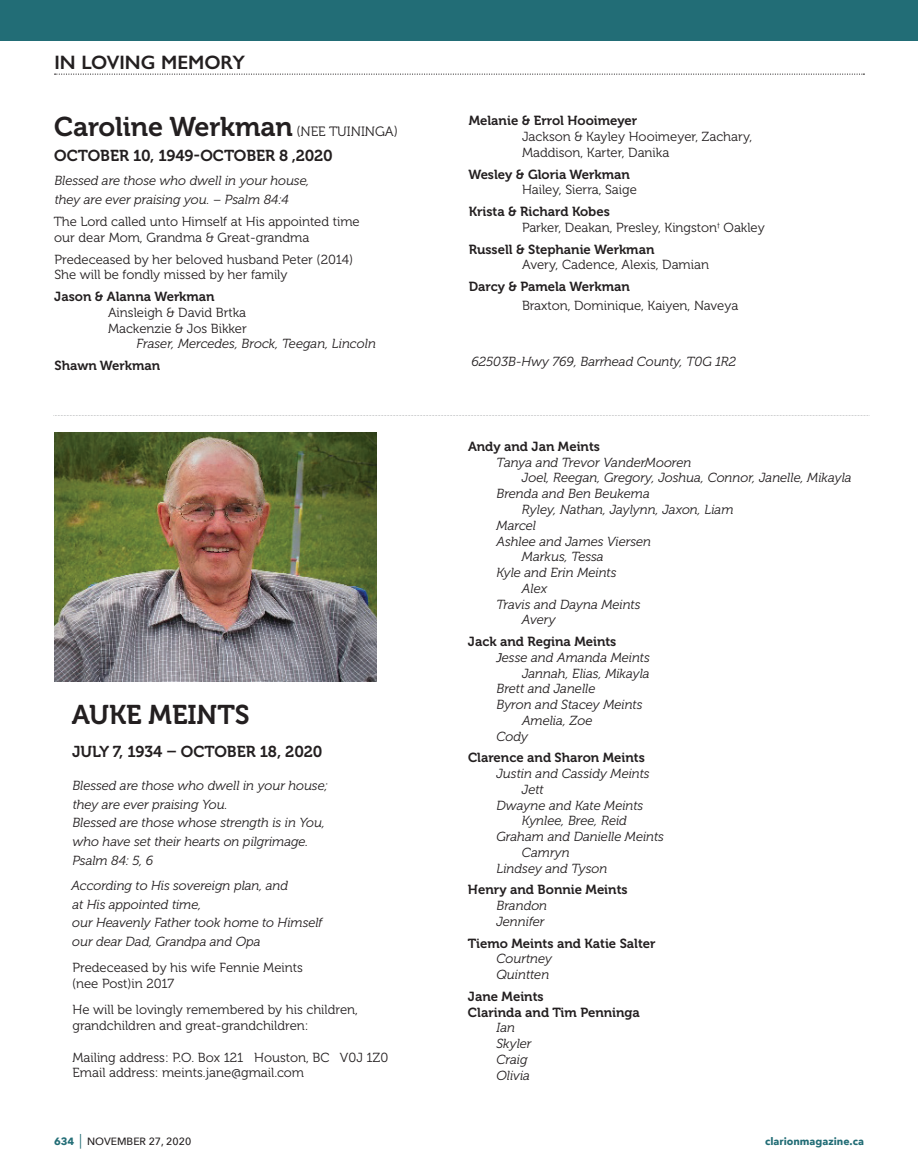
<style>
.page{position:relative;width:918px;height:1175px;background:#fff}
.page>*{position:absolute;margin:0;border:0;box-sizing:border-box;transform-origin:0 0}
.t1{font:27px "Museo 700";letter-spacing:-.005em;color:#231f20}
.t2{font:600 19.5px "Gill Sans Nova";color:#231f20}
.t3{font:15.75px "Museo 700";letter-spacing:-.005em;color:#231f20}
.t4{font:italic 13.2px/18.8px "Museo 300";letter-spacing:-.005em;color:#231f20}
.t5{font:13.2px/15.8px "Museo 300";color:#231f20}
.t6{font:13.2px/15.8px "Museo 700";color:#231f20}
.t7{font:500 10.5px "Avenir Next";color:#231f20}
.t8{font:700 10.5px "Avenir Next";color:#226d76}
.s1{font-family:"Museo 300";font-size:13.5px}
.s2{font-family:"Verdana";font-size:12px}
.s3{font-weight:700;color:#226d76}
.s4{font-size:14.7px;color:#226d76}
</style>
<div class="page">
<div style="left:0;top:0;width:918px;height:40px;background:#226d76"></div>
<svg style="left:55px;top:74px;width:809px;height:1px"></svg>
<img style="left:54px;top:432px;width:322px;height:249px">
<img style="left:53px;top:415px;width:816px;height:1px">
<h2 class="t2" style="left:55px;top:50px;width:192px">IN LOVING MEMORY</h2>
<h1 class="t1" style="left:54px;top:111px;width:345px">Caroline Werkman <span class="s1">(NEE TUININGA)</span></h1>
<p class="t3" style="left:54px;top:146px;width:280px">OCTOBER 10, 1949-OCTOBER 8 ,2020</p>
<p class="t4" style="left:54px;top:172px;width:257px">Blessed are those who dwell in your house, they are ever praising you. – Psalm 84:4</p>
<p class="t5" style="left:54px;top:214px;width:308px">The Lord called unto Himself at His appointed time our dear Mom, Grandma &amp; Great-grandma</p>
<p class="t5" style="left:54px;top:251px;width:300px">Predeceased by her beloved husband Peter (2014)<br>She will be fondly missed by her family</p>
<p class="t6" style="left:54px;top:289px;width:162px">Jason &amp; Alanna Werkman</p>
<p class="t5" style="left:108px;top:305px;width:140px">Ainsleigh &amp; David Brtka<br>Mackenzie &amp; Jos Bikker</p>
<p class="t4" style="left:137px;top:334px;width:241px">Fraser, Mercedes, Brock, Teegan, Lincoln</p>
<p class="t6" style="left:55px;top:358px;width:107px">Shawn Werkman</p>
<h1 class="t1" style="left:72px;top:700px;width:180px">AUKE MEINTS</h1>
<p class="t3" style="left:72px;top:742px;width:252px">JULY 7, 1934 – OCTOBER 18, 2020</p>
<p class="t4" style="left:72px;top:776px;width:257px">Blessed are those who dwell in your house; they are ever praising You.<br>Blessed are those whose strength is in You, who have set their hearts on pilgrimage.<br>Psalm 84: 5, 6</p>
<p class="t4" style="left:71px;top:876px;width:253px">According to His sovereign plan, and<br>at His appointed time,<br>our Heavenly Father took home to Himself our dear Dad, Grandpa and Opa</p>
<p class="t5" style="left:72px;top:960px;width:232px">Predeceased by his wife Fennie Meints (nee Post)in 2017</p>
<p class="t5" style="left:72px;top:1002px;width:287px">He will be lovingly remembered by his children, grandchildren and great-grandchildren:</p>
<p class="t5" style="left:72px;top:1049px;width:317px">Mailing address: P.O. Box 121 Houston, BC V0J 1Z0<br>Email address: meints.jane@gmail.com</p>
<p class="t6" style="left:469px;top:113px;width:170px">Melanie &amp; Errol Hooimeyer</p>
<p class="t5" style="left:522px;top:129px;width:232px">Jackson &amp; Kayley Hooimeyer, Zachary,<br>Maddison, Karter, Danika</p>
<p class="t6" style="left:468px;top:166px;width:163px">Wesley &amp; Gloria Werkman</p>
<p class="t5" style="left:522px;top:182px;width:116px">Hailey, Sierra, Saige</p>
<p class="t6" style="left:469px;top:204px;width:143px">Krista &amp; Richard Kobes</p>
<p class="t5" style="left:522px;top:220px;width:244px">Parker, Deakan, Presley, Kingston<sup>†</sup> Oakley</p>
<p class="t6" style="left:469px;top:241px;width:187px">Russell &amp; Stephanie Werkman</p>
<p class="t5" style="left:522px;top:257px;width:189px">Avery, Cadence, Alexis, Damian</p>
<p class="t6" style="left:469px;top:279px;width:163px">Darcy &amp; Pamela Werkman</p>
<p class="t5" style="left:522px;top:298px;width:218px">Braxton, Dominique, Kaiyen, Naveya</p>
<p class="t4" style="left:472px;top:352px;width:266px">62503B-Hwy 769, Barrhead County, T0G 1R2</p>
<p class="t6" style="left:468px;top:439px;width:134px">Andy and Jan Meints</p>
<p class="t4" style="left:496px;top:453px;width:197px">Tanya and Trevor VanderMooren</p>
<p class="t4" style="left:522px;top:468px;width:331px">Joel, Reegan, Gregory, Joshua, Connor, Janelle, Mikayla</p>
<p class="t4" style="left:496px;top:484px;width:155px">Brenda and Ben Beukema</p>
<p class="t4" style="left:522px;top:500px;width:213px">Ryley, Nathan, Jaylynn, Jaxon, Liam</p>
<p class="t4" style="left:496px;top:516px;width:41px">Marcel</p>
<p class="t4" style="left:496px;top:531px;width:156px">Ashlee and James Viersen</p>
<p class="t4" style="left:522px;top:547px;width:83px">Markus, Tessa</p>
<p class="t4" style="left:496px;top:563px;width:121px">Kyle and Erin Meints</p>
<p class="t4" style="left:522px;top:579px;width:27px">Alex</p>
<p class="t4" style="left:496px;top:594px;width:146px">Travis and Dayna Meints</p>
<p class="t4" style="left:522px;top:610px;width:35px">Avery</p>
<p class="t6" style="left:468px;top:634px;width:150px">Jack and Regina Meints</p>
<p class="t4" style="left:496px;top:648px;width:155px"><span class="s2">J</span>esse and Amanda Meints</p>
<p class="t4" style="left:522px;top:663px;width:129px">Jannah, Elias, Mikayla</p>
<p class="t4" style="left:497px;top:679px;width:100px">Brett and Janelle</p>
<p class="t4" style="left:497px;top:695px;width:148px">Byron and Stacey Meints</p>
<p class="t4" style="left:522px;top:711px;width:72px">Amelia, Zoe</p>
<p class="t4" style="left:497px;top:726px;width:33px">Cody</p>
<p class="t6" style="left:468px;top:750px;width:178px">Clarence and Sharon Meints</p>
<p class="t4" style="left:496px;top:764px;width:155px">Justin and Cassidy Meints</p>
<p class="t4" style="left:522px;top:780px;width:23px">Jett</p>
<p class="t4" style="left:496px;top:795px;width:148px">Dwayne and Kate Meints</p>
<p class="t4" style="left:522px;top:811px;width:106px">Kynlee, Bree, Reid</p>
<p class="t4" style="left:496px;top:827px;width:169px">Graham and Danielle Meints</p>
<p class="t4" style="left:522px;top:843px;width:49px">Camryn</p>
<p class="t4" style="left:496px;top:858px;width:112px">Lindsey and Tyson</p>
<p class="t6" style="left:468px;top:882px;width:161px">Henry and Bonnie Meints</p>
<p class="t4" style="left:496px;top:897px;width:52px;line-height:15.8px">Brandon<br>Jennifer</p>
<p class="t6" style="left:468px;top:935px;width:189px">Tiemo Meints and Katie Salter</p>
<p class="t4" style="left:496px;top:951px;width:57px;line-height:15.8px">Courtney<br>Quintten</p>
<p class="t6" style="left:468px;top:988px;width:174px">Jane Meints<br>Clarinda and Tim Penninga</p>
<p class="t4" style="left:496px;top:1020px;width:37px;line-height:15.8px">Ian<br>Skyler<br>Craig<br>Olivia</p>
<p class="t7" style="left:54px;top:1132px;width:139px"><span class="s3">634</span> <span class="s4">|</span> NOVEMBER 27, 2020</p>
<p class="t8" style="left:765px;top:1131px;width:100px">clarionmagazine.ca</p>
</div>
